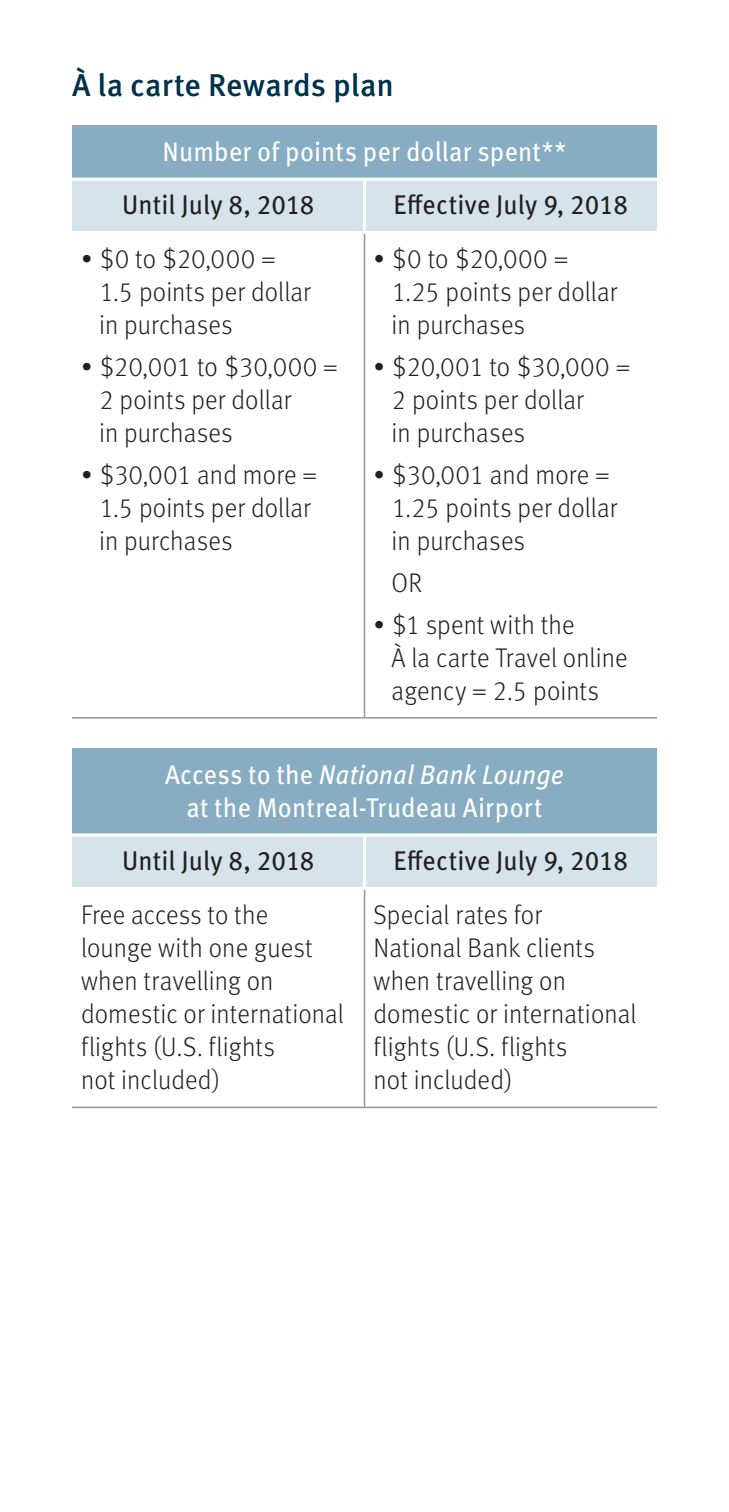
<style>
.page{position:relative;width:729px;height:1512px;background:#fff}
.page>*{position:absolute;margin:0;border:0;box-sizing:border-box;transform-origin:0 0}
.t1{font:500 31.5px "Meta OT";color:#00314d}
.t2{font:300 27px/33px "Meta OT";letter-spacing:.005em;color:#231f20}
.t3{font:300 27px/33px "Meta OT";letter-spacing:.005em;color:#231f20;scale:.95 1}
.t4{font:27px/33px "Meta OT";letter-spacing:.005em;color:#fff;text-align:center;scale:.95 1}
.t5{font:27px "Meta OT";letter-spacing:.01em;color:#231f20;scale:.95 1}
.s1{font-style:italic}
</style>
<div class="page">
<div style="left:72px;top:126px;width:585px;height:53px;background:#88acc1"></div>
<div style="left:72px;top:181px;width:585px;height:50px;background:#d6e3eb"></div>
<hr style="left:363px;top:181px;width:3px;height:50px;background:#fff">
<hr style="left:364px;top:234px;width:1px;height:483px;background:#939598">
<hr style="left:72px;top:717px;width:585px;height:2px;background:#939598">
<hr style="left:72px;top:178px;width:585px;height:3px;background:#fff">
<div style="left:72px;top:749px;width:585px;height:86px;background:#88acc1"></div>
<div style="left:72px;top:836px;width:585px;height:51px;background:#d6e3eb"></div>
<svg style="left:72px;top:890px;width:585px;height:217px"></svg>
<hr style="left:363px;top:836px;width:3px;height:51px;background:#fff">
<hr style="left:364px;top:890px;width:1px;height:217px;background:#939598">
<hr style="left:72px;top:1107px;width:585px;height:1px;background:#939598">
<hr style="left:72px;top:833px;width:585px;height:3px;background:#fff">
<p class="t1" style="left:72px;top:73px;width:324px">À la carte Rewards plan</p>
<p class="t4" style="left:163px;top:137px;width:426px">Number of points per dollar spent**</p>
<p class="t5" style="left:122px;top:195px;width:204px">Until July 8, 2018</p>
<p class="t5" style="left:394px;top:195px;width:248px">Effective July 9, 2018</p>
<p class="t2" style="left:99px;top:244px;width:213px;text-indent:-18px">• $0 to $20,000 =<br>1.5 points per dollar in purchases</p>
<p class="t2" style="left:99px;top:352px;width:240px;text-indent:-18px">• $20,001 to $30,000 =<br>2 points per dollar<br>in purchases</p>
<p class="t2" style="left:99px;top:460px;width:220px;text-indent:-18px">• $30,001 and more =<br>1.5 points per dollar in purchases</p>
<p class="t2" style="left:392px;top:244px;width:228px;text-indent:-18px">• $0 to $20,000 =<br>1.25 points per dollar in purchases</p>
<p class="t2" style="left:392px;top:352px;width:240px;text-indent:-18px">• $20,001 to $30,000 =<br>2 points per dollar<br>in purchases</p>
<p class="t2" style="left:392px;top:460px;width:228px;text-indent:-18px">• $30,001 and more =<br>1.25 points per dollar in purchases</p>
<p class="t3" style="left:392px;top:568px;width:34px">OR</p>
<p class="t2" style="left:392px;top:610px;width:238px;text-indent:-18px">• $1 spent with the<br>À la carte Travel online agency = 2.5 points</p>
<p class="t4" style="left:165px;top:760px;width:421px">Access to the <span class="s1">National Bank Lounge </span>at the Montreal-Trudeau Airport</p>
<p class="t5" style="left:122px;top:851px;width:204px">Until July 8, 2018</p>
<p class="t5" style="left:394px;top:851px;width:248px">Effective July 9, 2018</p>
<p class="t3" style="left:81px;top:901px;width:278px">Free access to the lounge with one guest when travelling on domestic or international flights (U.S. flights<br>not included)</p>
<p class="t3" style="left:374px;top:901px;width:278px">Special rates for<br>National Bank clients when travelling on domestic or international flights (U.S. flights<br>not included)</p>
</div>
